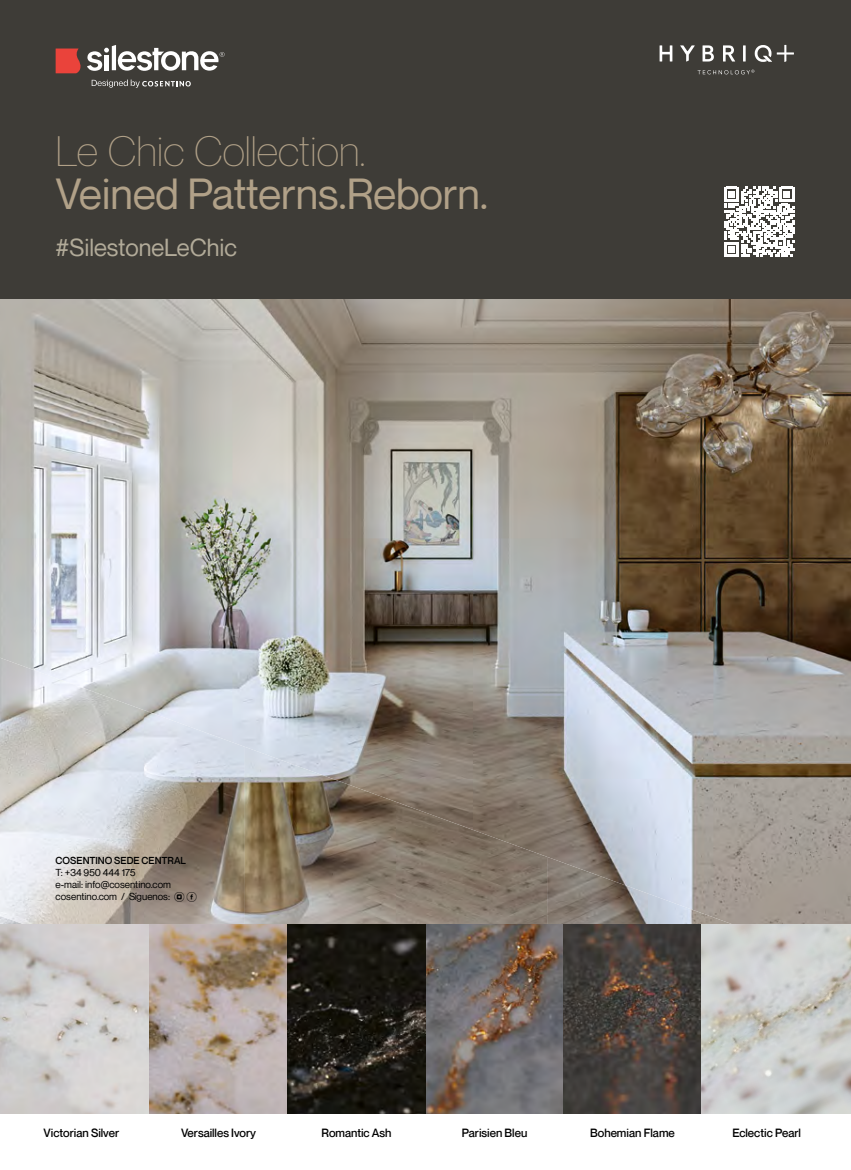
<style>
.page{position:relative;width:851px;height:1170px;background:#fff}
.page>*{position:absolute;margin:0;border:0;box-sizing:border-box;transform-origin:0 0}
.t1{font:42.38px "Neue Montreal";color:#b1a188}
.t2{font:300 42.38px "Neue Montreal";color:#b1a188}
.t3{font:24px "Neue Montreal";color:#b2ab99}
.t4{font:500 11.62px "Neue Montreal";color:#000}
.t5{font:9.88px/11.9px "Neue Montreal";color:#000}
.t6{font:500 9.88px "Neue Montreal";color:#000}
</style>
<div class="page">
<img style="left:0;top:298px;width:850px;height:626px">
<svg style="left:40px;top:1112px;width:810px;height:2px;background:#847f7c"></svg>
<img style="left:0;top:657px;width:144px;height:267px">
<img style="left:144px;top:710px;width:101px;height:214px">
<img style="left:244px;top:746px;width:152px;height:178px">
<img style="left:396px;top:801px;width:151px;height:123px">
<img style="left:547px;top:856px;width:101px;height:68px">
<img style="left:647px;top:893px;width:101px;height:31px">
<div style="left:0;top:0;width:850px;height:298px;background:#3e3c37"></div>
<svg style="left:680px;top:45px;width:14px;height:17px"></svg>
<svg style="left:659px;top:45px;width:13px;height:16px"></svg>
<svg style="left:702px;top:45px;width:11px;height:16px"></svg>
<svg style="left:723px;top:45px;width:12px;height:16px"></svg>
<svg style="left:743px;top:45px;width:2px;height:16px"></svg>
<svg style="left:754px;top:45px;width:18px;height:17px"></svg>
<svg style="left:784px;top:45px;width:2px;height:17px"></svg>
<hr style="left:776px;top:52px;width:17px;height:3px;background:#fff">
<svg style="left:697px;top:70px;width:57px;height:4px"></svg>
<svg style="left:724px;top:187px;width:70px;height:70px"></svg>
<svg style="left:87px;top:45px;width:137px;height:26px"></svg>
<svg style="left:56px;top:48px;width:25px;height:25px"></svg>
<svg style="left:92px;top:80px;width:99px;height:8px"></svg>
<img style="left:0;top:924px;width:850px;height:188px">
<svg style="left:174px;top:891px;width:23px;height:10px"></svg>
<h1 class="t2" style="left:56px;top:126px;width:311px">Le Chic Collection.</h1>
<h1 class="t1" style="left:56px;top:168px;width:434px">Veined Patterns.Reborn.</h1>
<h2 class="t3" style="left:56px;top:233px;width:183px">#SilestoneLeChic</h2>
<p class="t6" style="left:56px;top:854px;width:132px">COSENTINO SEDE CENTRAL</p>
<p class="t5" style="left:56px;top:866px;width:117px">T: +34 950 444 175<br>e-mail: info@cosentino.com cosentino.com / Síguenos:</p>
<p class="t4" style="left:43px;top:1125px;width:77px">Victorian Silver</p>
<p class="t4" style="left:181px;top:1125px;width:77px">Versailles Ivory</p>
<p class="t4" style="left:321px;top:1125px;width:71px">Romantic Ash</p>
<p class="t4" style="left:462px;top:1125px;width:67px">Parisien Bleu</p>
<p class="t4" style="left:590px;top:1125px;width:86px">Bohemian Flame</p>
<p class="t4" style="left:732px;top:1125px;width:70px">Eclectic Pearl</p>
</div>
